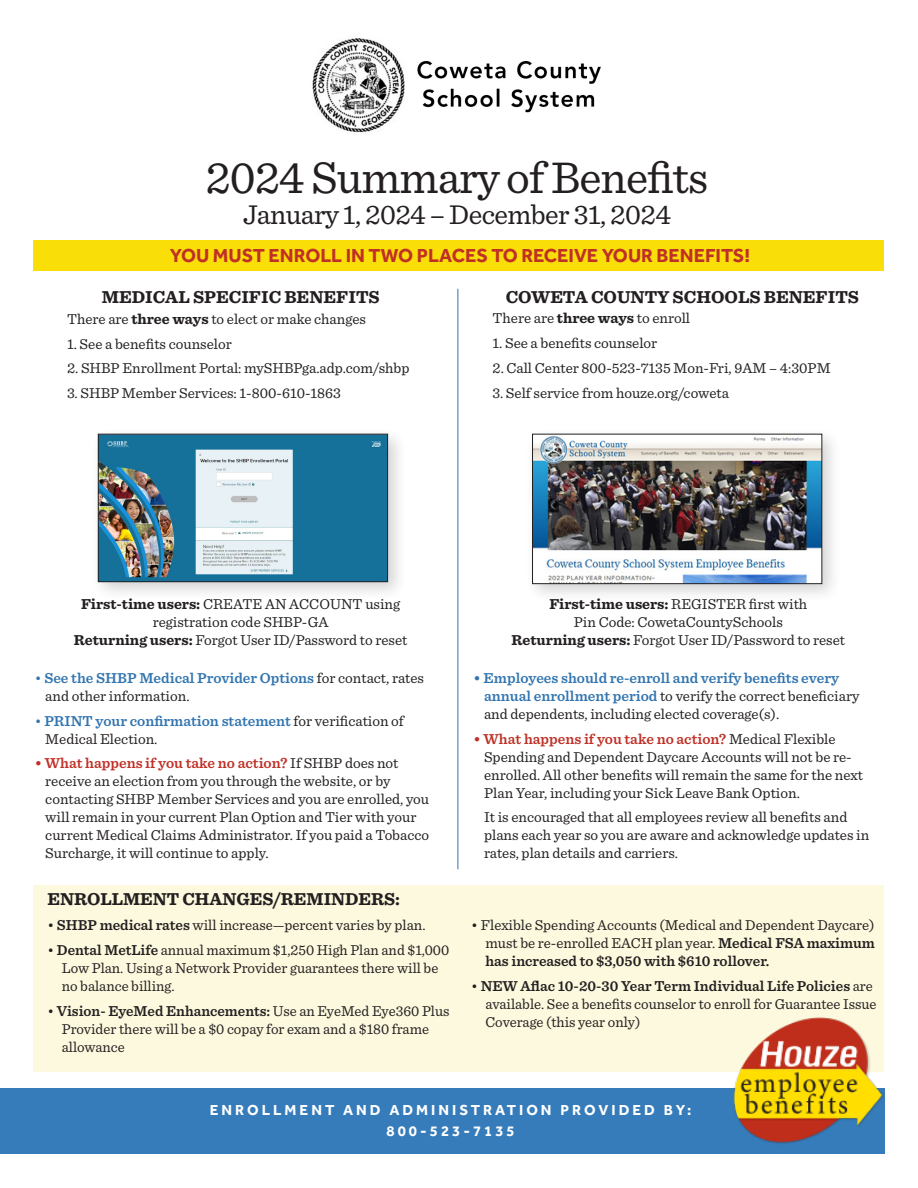
<style>
.page{position:relative;width:918px;height:1188px;background:#fff}
.page>*{position:absolute;margin:0;border:0;box-sizing:border-box;transform-origin:0 0}
.t1{font:46.5px "Sentinel";letter-spacing:-.02em;color:#231f20}
.t2{font:28.5px "Sentinel";letter-spacing:-.02em;color:#231f20}
.t3{font:700 19.5px "Effra";color:#bf3026}
.t4{font:700 18px "Sentinel";color:#231f20}
.t5{font:15px/18px "Sentinel";color:#231f20}
.t6{font:700 15px "Effra";letter-spacing:.2em;color:#fff}
.s1{font-weight:700}
.s2{color:#3275af}
.s3{font-weight:600;color:#3275af}
.s4{font-weight:600;color:#bf3026}
.s5{font-weight:600}
</style>
<div class="page">
<img style="left:312px;top:38px;width:289px;height:95px">
<div style="left:34px;top:241px;width:850px;height:30px;background:#fade07"></div>
<hr style="left:458px;top:289px;width:1px;height:580px;background:#3275af">
<div style="left:34px;top:885px;width:850px;height:186px;background:#fdf9de"></div>
<div style="left:0;top:1089px;width:884px;height:65px;background:#367cba"></div>
<img style="left:731px;top:1017px;width:153px;height:127px">
<div style="left:525px;top:426px;width:317px;height:178px;background:#231f20;opacity:.2"></div>
<img style="left:534px;top:436px;width:286px;height:146px">
<div style="left:532px;top:434px;width:290px;height:150px;border:1px solid #231f20"></div>
<div style="left:91px;top:426px;width:317px;height:175px;background:#231f20;opacity:.2"></div>
<img style="left:100px;top:436px;width:286px;height:144px">
<div style="left:98px;top:434px;width:290px;height:148px;border:1px solid #231f20"></div>
<p class="t1" style="left:206px;top:143px;width:504px">2024 Summary of Benefits</p>
<p class="t2" style="left:243px;top:194px;width:430px">January 1, 2024 – December 31, 2024</p>
<p class="t3" style="left:170px;top:244px;width:582px">YOU MUST ENROLL IN TWO PLACES TO RECEIVE YOUR BENEFITS!</p>
<p class="t4" style="left:102px;top:282px;width:279px">MEDICAL SPECIFIC BENEFITS</p>
<p class="t4" style="left:506px;top:282px;width:355px">COWETA COUNTY SCHOOLS BENEFITS</p>
<p class="t5" style="left:493px;top:309px;width:199px">There are <span class="s1">three ways</span> to enroll</p>
<p class="t5" style="left:493px;top:333px;width:166px">1. See a benefits counselor</p>
<p class="t5" style="left:493px;top:358px;width:340px">2. Call Center 800-523-7135 Mon-Fri, 9AM – 4:30PM</p>
<p class="t5" style="left:493px;top:383px;width:238px">3. Self service from houze.org/coweta</p>
<p class="t5" style="left:67px;top:309px;width:300px">There are <span class="s1">three ways</span> to elect or make changes</p>
<p class="t5" style="left:67px;top:334px;width:166px">1. See a benefits counselor</p>
<p class="t5" style="left:67px;top:359px;width:344px">2. SHBP Enrollment Portal: mySHBPga.adp.com/shbp</p>
<p class="t5" style="left:67px;top:383px;width:275px">3. SHBP Member Services: 1-800-610-1863</p>
<p class="t5" style="left:81px;top:594px;width:320px"><span class="s1">First-time users:</span> CREATE AN ACCOUNT using</p>
<p class="t5" style="left:153px;top:612px;width:177px">registration code SHBP-GA</p>
<p class="t5" style="left:74px;top:630px;width:335px"><span class="s1">Returning users:</span> Forgot User ID/Password to reset</p>
<p class="t5" style="left:45px;top:668px;width:380px;text-indent:-10px"><span class="s2">•</span> <span class="s3">See the SHBP Medical Provider Options</span> for contact, rates and other information.</p>
<p class="t5" style="left:45px;top:711px;width:360px;text-indent:-10px"><span class="s2">•</span> <span class="s3">PRINT your confirmation statement</span> for verification of<br>Medical Election.</p>
<p class="t5" style="left:45px;top:754px;width:385px;text-indent:-10px"><span class="s4">• What happens if you take no action?</span> If SHBP does not receive an election from you through the website, or by contacting SHBP Member Services and you are enrolled, you will remain in your current Plan Option and Tier with your current Medical Claims Administrator. If you paid a Tobacco Surcharge, it will continue to apply.</p>
<p class="t4" style="left:48px;top:885px;width:354px">ENROLLMENT CHANGES/REMINDERS:</p>
<p class="t5" style="left:48px;top:915px;width:379px">• <span class="s5">SHBP medical rates</span> will increase—percent varies by plan.</p>
<p class="t5" style="left:62px;top:940px;width:389px;text-indent:-14px">• <span class="s5">Dental MetLife</span> annual maximum $1,250 High Plan and $1,000<br>Low Plan. Using a Network Provider guarantees there will be no balance billing.</p>
<p class="t5" style="left:62px;top:1001px;width:389px;text-indent:-14px">• <span class="s5">Vision- EyeMed Enhancements:</span> Use an EyeMed Eye360 Plus<br>Provider there will be a $0 copay for exam and a $180 frame allowance</p>
<p class="t5" style="left:549px;top:594px;width:259px"><span class="s1">First-time users:</span> REGISTER first with</p>
<p class="t5" style="left:574px;top:612px;width:211px">Pin Code: CowetaCountySchools</p>
<p class="t5" style="left:512px;top:630px;width:335px"><span class="s1">Returning users:</span> Forgot User ID/Password to reset</p>
<p class="t5" style="left:484px;top:668px;width:377px;text-indent:-10px"><span class="s3">• Employees should re-enroll and verify benefits every annual enrollment period</span> to verify the correct beneficiary and dependents, including elected coverage(s).</p>
<p class="t5" style="left:484px;top:729px;width:380px;text-indent:-10px"><span class="s4">• What happens if you take no action?</span> Medical Flexible Spending and Dependent Daycare Accounts will not be re&shy;enrolled. All other benefits will remain the same for the next Plan Year, including your Sick Leave Bank Option.</p>
<p class="t5" style="left:484px;top:808px;width:387px">It is encouraged that all employees review all benefits and plans each year so you are aware and acknowledge updates in rates, plan details and carriers.</p>
<p class="t5" style="left:485px;top:915px;width:391px;text-align:justify;text-indent:-14px">• Flexible Spending Accounts (Medical and Dependent Daycare) must be re-enrolled EACH plan year. <span class="s5">Medical FSA maximum has increased to $3,050 with $610 rollover.</span></p>
<p class="t5" style="left:485px;top:976px;width:393px;text-indent:-14px">• <span class="s5">NEW Aflac 10-20-30 Year Term Individual Life Policies</span> are available. See a benefits counselor to enroll for Guarantee Issue<br>Coverage (this year only)</p>
<p class="t6" style="left:210px;top:1101px;width:483px">ENROLLMENT AND ADMINISTRATION PROVIDED BY:</p>
<p class="t6" style="left:387px;top:1122px;width:130px">800-523-7135</p>
</div>
